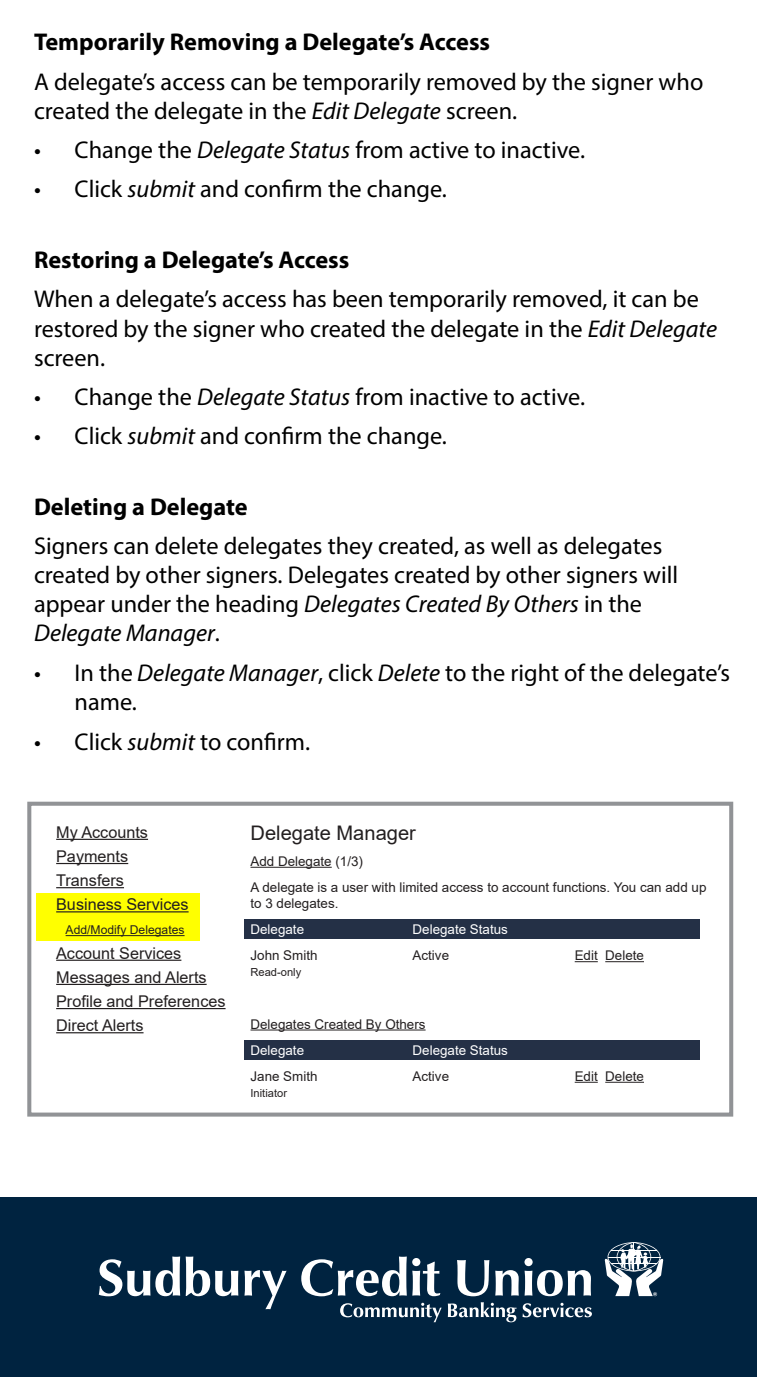
<style>
.page{position:relative;width:757px;height:1377px;background:#fff}
.page>*{position:absolute;margin:0;border:0;box-sizing:border-box;transform-origin:0 0}
.t1{font:24.3px/29.2px "Myriad Pro";color:#000}
.t2{font:700 24.3px "Myriad Pro";color:#000}
.t3{font:20.03px "Arial";color:#231f20}
.t4{font:16.2px/24.1px "Arial";color:#231f20}
.t5{font:13.5px/26.1px "Arial";color:#231f20}
.t6{font:13.5px "Arial";color:#fff}
.t7{font:12.15px "Arial";color:#231f20}
.t8{font:11.03px "Arial";color:#231f20}
.s1{font-style:italic}
</style>
<div class="page">
<div style="left:0;top:1197px;width:757px;height:180px;background:#002340"></div>
<svg style="left:604px;top:1242px;width:59px;height:54px"></svg>
<svg style="left:340px;top:1303px;width:101px;height:19px"></svg>
<svg style="left:448px;top:1302px;width:68px;height:20px"></svg>
<svg style="left:522px;top:1303px;width:70px;height:14px"></svg>
<svg style="left:99px;top:1257px;width:81px;height:39px"></svg>
<svg style="left:186px;top:1257px;width:52px;height:39px"></svg>
<svg style="left:244px;top:1270px;width:42px;height:39px"></svg>
<svg style="left:301px;top:1257px;width:139px;height:39px"></svg>
<svg style="left:457px;top:1260px;width:32px;height:36px"></svg>
<svg style="left:495px;top:1270px;width:23px;height:26px"></svg>
<svg style="left:524px;top:1258px;width:67px;height:38px"></svg>
<div style="left:243px;top:1041px;width:456px;height:19px;background:#243046"></div>
<div style="left:243px;top:920px;width:456px;height:19px;background:#243046"></div>
<div style="left:36px;top:894px;width:163px;height:47px;background:#ff0"></div>
<hr style="left:56px;top:839px;width:92px;height:1px;background:#231f20">
<hr style="left:56px;top:863px;width:72px;height:1px;background:#231f20">
<hr style="left:56px;top:887px;width:68px;height:1px;background:#231f20">
<hr style="left:56px;top:911px;width:132px;height:1px;background:#231f20">
<hr style="left:66px;top:935px;width:118px;height:1px;background:#231f20">
<hr style="left:56px;top:960px;width:125px;height:1px;background:#231f20">
<hr style="left:56px;top:984px;width:151px;height:1px;background:#231f20">
<hr style="left:56px;top:1008px;width:169px;height:1px;background:#231f20">
<hr style="left:56px;top:1032px;width:87px;height:1px;background:#231f20">
<hr style="left:250px;top:867px;width:82px;height:1px;background:#231f20">
<svg style="left:574px;top:961px;width:23px;height:1px"></svg>
<hr style="left:605px;top:961px;width:39px;height:1px;background:#231f20">
<hr style="left:250px;top:1030px;width:175px;height:1px;background:#231f20">
<svg style="left:574px;top:1082px;width:23px;height:1px"></svg>
<hr style="left:605px;top:1082px;width:39px;height:1px;background:#231f20">
<div style="left:27px;top:802px;width:706px;height:315px;border:4px solid #919396"></div>
<p class="t2" style="left:34px;top:26px;width:457px">Temporarily Removing a Delegate’s Access</p>
<p class="t1" style="left:34px;top:66px;width:670px">A delegate’s access can be temporarily removed by the signer who created the delegate in the <span class="s1">Edit Delegate</span> screen.</p>
<p class="t1" style="left:34px;top:135px;width:552px">• Change the <span class="s1">Delegate Status</span> from active to inactive.</p>
<p class="t1" style="left:34px;top:174px;width:414px">• Click <span class="s1">submit</span> and confirm the change.</p>
<p class="t2" style="left:34px;top:244px;width:317px">Restoring a Delegate’s Access</p>
<p class="t1" style="left:34px;top:284px;width:684px">When a delegate’s access has been temporarily removed, it can be restored by the signer who created the delegate in the <span class="s1">Edit Delegate </span>screen.</p>
<p class="t1" style="left:34px;top:382px;width:552px">• Change the <span class="s1">Delegate Status</span> from inactive to active.</p>
<p class="t1" style="left:34px;top:421px;width:414px">• Click <span class="s1">submit</span> and confirm the change.</p>
<p class="t2" style="left:34px;top:491px;width:215px">Deleting a Delegate</p>
<p class="t1" style="left:34px;top:531px;width:645px">Signers can delete delegates they created, as well as delegates created by other signers. Delegates created by other signers will appear under the heading <span class="s1">Delegates Created By Others</span> in the <span class="s1">Delegate Manager</span>.</p>
<p class="t1" style="left:75px;top:657px;width:657px;text-indent:-41px">• In the <span class="s1">Delegate Manager</span>, click <span class="s1">Delete</span> to the right of the delegate’s name.</p>
<p class="t1" style="left:34px;top:726px;width:278px">• Click <span class="s1">submit</span> to confirm.</p>
<p class="t4" style="left:56px;top:820px;width:134px">My Accounts<br>Payments<br>Transfers<br>Business Services</p>
<p class="t7" style="left:66px;top:922px;width:120px">Add/Modify Delegates</p>
<p class="t4" style="left:56px;top:941px;width:171px">Account Services<br>Messages and Alerts<br>Profile and Preferences<br>Direct Alerts</p>
<p class="t3" style="left:250px;top:819px;width:167px">Delegate Manager</p>
<p class="t5" style="left:250px;top:848px;width:457px">Add Delegate (1/3)<br>A delegate is a user with limited access to account functions. You can add up</p>
<p class="t5" style="left:250px;top:890px;width:89px">to 3 delegates.</p>
<p class="t6" style="left:250px;top:920px;width:55px">Delegate</p>
<p class="t6" style="left:412px;top:920px;width:97px">Delegate Status</p>
<p class="t5" style="left:250px;top:942px;width:69px">John Smith</p>
<p class="t5" style="left:412px;top:942px;width:38px">Active</p>
<p class="t5" style="left:574px;top:942px;width:71px">Edit Delete</p>
<p class="t8" style="left:250px;top:965px;width:52px">Read-only</p>
<p class="t5" style="left:250px;top:1011px;width:176px">Delegates Created By Others</p>
<p class="t6" style="left:250px;top:1041px;width:55px">Delegate</p>
<p class="t6" style="left:412px;top:1041px;width:97px">Delegate Status</p>
<p class="t5" style="left:250px;top:1063px;width:69px">Jane Smith</p>
<p class="t5" style="left:412px;top:1063px;width:38px">Active</p>
<p class="t5" style="left:574px;top:1063px;width:71px">Edit Delete</p>
<p class="t8" style="left:250px;top:1085px;width:38px">Initiator</p>
</div>
